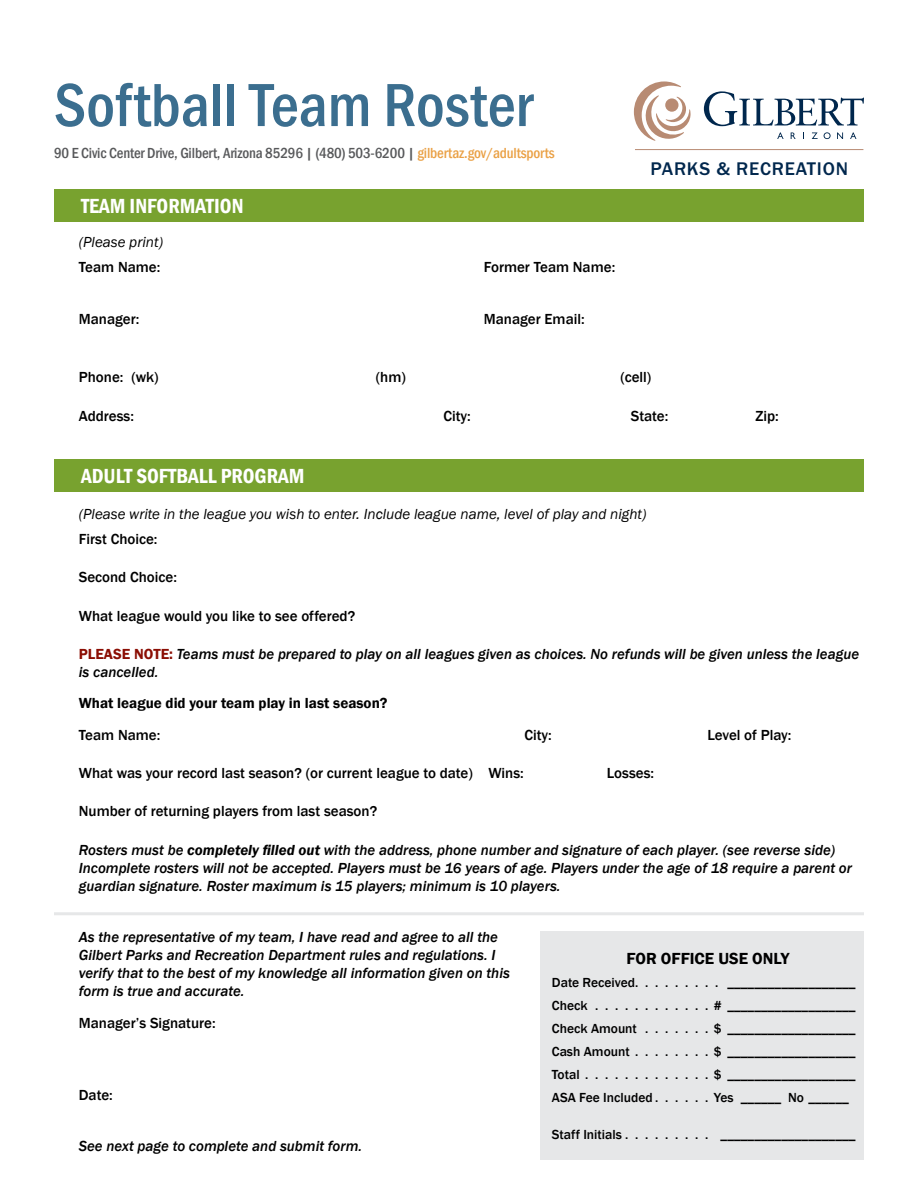
<style>
.page{position:relative;width:918px;height:1188px;background:#fff}
.page>*{position:absolute;margin:0;border:0;box-sizing:border-box;transform-origin:0 0}
.t1{font:500 condensed 63px "Franklin Gothic";color:#3b6e8f}
.t2{font:600 condensed 21px "Franklin Gothic";color:#fff}
.t3{font:500 18.9px "Franklin Gothic";letter-spacing:.04em;color:#00274d}
.t4{font:600 16.5px "Franklin Gothic";color:#000}
.t5{font:italic 500 15px/18px "Franklin Gothic";color:#000}
.t6{font:500 15px "Franklin Gothic";color:#000}
.t7{font:italic 15px "Franklin Gothic";color:#000}
.t8{font:500 condensed 15px "Franklin Gothic";letter-spacing:-.01em;color:#58595b}
.t9{font:600 15px "Franklin Gothic";color:#000}
.t10{font:500 13.5px/23px "Franklin Gothic";color:#000}
.s1{color:#eaa146}
.s2{font-weight:600;font-style:normal;color:#8b0e04}
.s3{font-weight:600}
</style>
<div class="page">
<div style="left:540px;top:932px;width:324px;height:228px;background:#e6e7e8"></div>
<svg style="left:777px;top:132px;width:7px;height:7px"></svg>
<svg style="left:791px;top:132px;width:5px;height:7px"></svg>
<svg style="left:812px;top:132px;width:6px;height:7px"></svg>
<svg style="left:824px;top:132px;width:7px;height:7px"></svg>
<svg style="left:837px;top:132px;width:6px;height:7px"></svg>
<svg style="left:850px;top:132px;width:6px;height:7px"></svg>
<svg style="left:634px;top:81px;width:57px;height:60px"></svg>
<svg style="left:704px;top:91px;width:160px;height:35px"></svg>
<hr style="left:635px;top:149px;width:228px;height:1px;background:#b88b73">
<div style="left:54px;top:189px;width:810px;height:33px;background:#78a22f"></div>
<div style="left:54px;top:459px;width:810px;height:33px;background:#78a22f"></div>
<hr style="left:54px;top:912px;width:810px;height:3px;background:#e6e7e8">
<h1 class="t1" style="left:54px;top:64px;width:480px">Softball Team Roster</h1>
<p class="t8" style="left:54px;top:143px;width:502px">90 E Civic Center Drive, Gilbert, Arizona 85296 | (480) 503-6200 | <span class="s1">gilbertaz.gov/adultsports</span></p>
<h2 class="t2" style="left:81px;top:192px;width:164px">TEAM INFORMATION</h2>
<p class="t7" style="left:79px;top:233px;width:86px">(Please print)</p>
<p class="t6" style="left:79px;top:258px;width:83px">Team Name:</p>
<p class="t6" style="left:484px;top:258px;width:133px">Former Team Name:</p>
<p class="t6" style="left:79px;top:310px;width:62px">Manager:</p>
<p class="t6" style="left:484px;top:310px;width:102px">Manager Email:</p>
<p class="t3" style="left:651px;top:157px;width:199px">PARKS &amp; RECREATION</p>
<p class="t6" style="left:79px;top:368px;width:81px">Phone: (wk)</p>
<p class="t6" style="left:376px;top:368px;width:31px">(hm)</p>
<p class="t6" style="left:620px;top:368px;width:32px">(cell)</p>
<p class="t6" style="left:79px;top:406px;width:57px">Address:</p>
<p class="t6" style="left:443px;top:406px;width:29px">City:</p>
<p class="t6" style="left:631px;top:406px;width:39px">State:</p>
<p class="t6" style="left:755px;top:406px;width:25px">Zip:</p>
<h2 class="t2" style="left:81px;top:462px;width:225px">ADULT SOFTBALL PROGRAM</h2>
<p class="t7" style="left:79px;top:505px;width:569px">(Please write in the league you wish to enter. Include league name, level of play and night)</p>
<p class="t6" style="left:79px;top:530px;width:80px">First Choice:</p>
<p class="t6" style="left:79px;top:568px;width:100px">Second Choice:</p>
<p class="t6" style="left:79px;top:606px;width:278px">What league would you like to see offered?</p>
<p class="t5" style="left:79px;top:645px;width:782px"><span class="s2">PLEASE NOTE:</span> Teams must be prepared to play on all leagues given as choices. No refunds will be given unless the league is cancelled.</p>
<p class="t9" style="left:79px;top:694px;width:310px">What league did your team play in last season?</p>
<p class="t6" style="left:79px;top:726px;width:83px">Team Name:</p>
<p class="t6" style="left:524px;top:726px;width:29px">City:</p>
<p class="t6" style="left:707px;top:726px;width:86px">Level of Play:</p>
<p class="t6" style="left:79px;top:764px;width:446px">What was your record last season? (or current league to date) Wins:</p>
<p class="t6" style="left:607px;top:764px;width:49px">Losses:</p>
<p class="t6" style="left:79px;top:802px;width:300px">Number of returning players from last season?</p>
<p class="t5" style="left:79px;top:841px;width:775px">Rosters must be <span class="s3">completely filled out</span> with the address, phone number and signature of each player. (see reverse side)<br>Incomplete rosters will not be accepted. Players must be 16 years of age. Players under the age of 18 require a parent or guardian signature. Roster maximum is 15 players; minimum is 10 players.</p>
<p class="t5" style="left:79px;top:928px;width:433px">As the representative of my team, I have read and agree to all the Gilbert Parks and Recreation Department rules and regulations. I verify that to the best of my knowledge all information given on this form is true and accurate.</p>
<p class="t6" style="left:79px;top:1013px;width:138px">Manager’s Signature:</p>
<p class="t6" style="left:79px;top:1085px;width:36px">Date:</p>
<p class="t5" style="left:79px;top:1137px;width:285px">See next page to complete and submit form.</p>
<p class="t4" style="left:626px;top:949px;width:164px">FOR OFFICE USE ONLY</p>
<p class="t10" style="left:552px;top:972px;width:305px">Date Received . . . . . . . . . ___________________</p>
<p class="t10" style="left:714px;top:994px;width:143px"># ___________________</p>
<p class="t10" style="left:552px;top:1017px;width:91px">Check Amount .......</p>
<p class="t10" style="left:714px;top:1017px;width:143px">$ ___________________</p>
<p class="t10" style="left:552px;top:1040px;width:83px">Cash Amount ........</p>
<p class="t10" style="left:714px;top:1040px;width:143px">$ ___________________</p>
<p class="t10" style="left:552px;top:1063px;width:33px">Total .............</p>
<p class="t10" style="left:552px;top:1063px;width:305px;text-indent:162px">$ ___________________<br>ASA Fee Included . . . . . . Yes ______ No ______</p>
<p class="t10" style="left:552px;top:1123px;width:305px">Staff Initials . . . . . . . . . ____________________</p>
</div>
